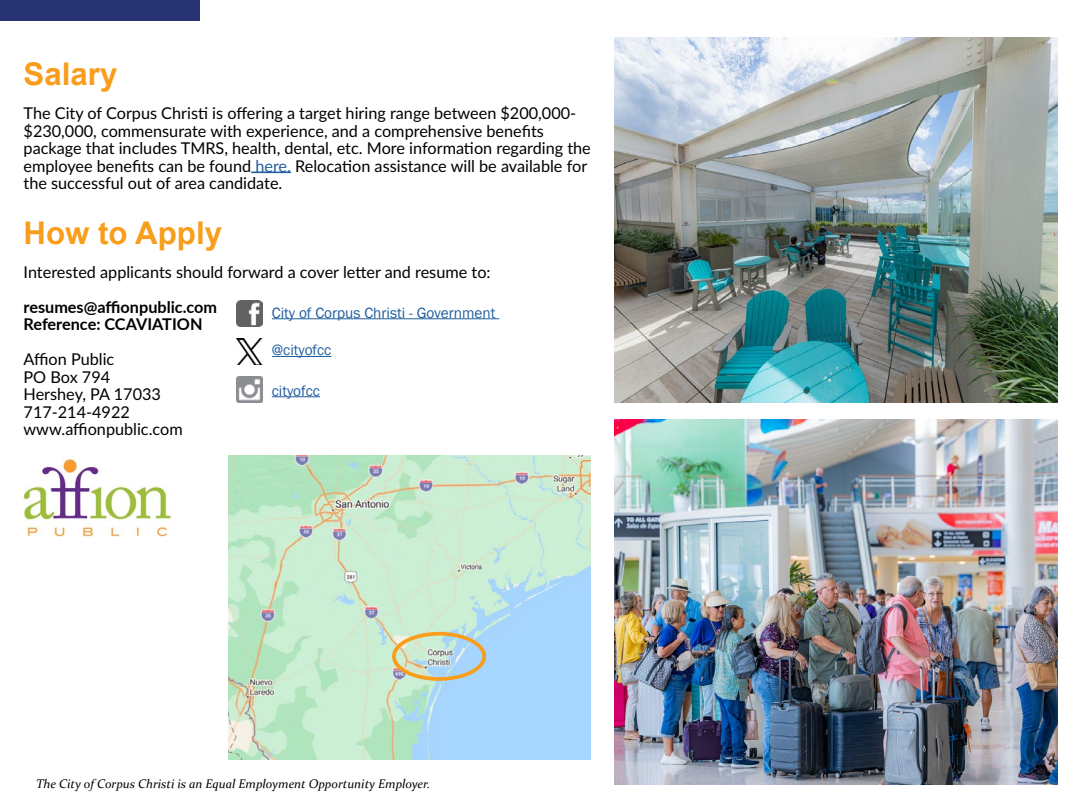
<style>
.page{position:relative;width:1080px;height:810px;background:#fff}
.page>*{position:absolute;margin:0;border:0;box-sizing:border-box;transform-origin:0 0}
.t1{font:700 31.25px "Arial";color:#f99e1c}
.t2{font:16.25px/17.5px "Lato";color:#000}
.t3{font:700 16.25px/17.5px "Lato";color:#000}
.t4{font:15.25px "Franklin Gothic";color:#215e9e}
.t5{font:italic 12.5px "Constantia";color:#000}
.s1{color:#215e9e}
</style>
<div class="page">
<hr style="left:251px;top:172px;width:40px;height:1px;background:#215e9e">
<img style="left:24px;top:458px;width:148px;height:79px">
<img style="left:237px;top:301px;width:26px;height:26px">
<hr style="left:272px;top:318px;width:227px;height:1px;background:#215e9e">
<img style="left:237px;top:339px;width:26px;height:26px">
<hr style="left:272px;top:356px;width:59px;height:1px;background:#215e9e">
<img style="left:237px;top:377px;width:26px;height:26px">
<hr style="left:272px;top:396px;width:48px;height:1px;background:#215e9e">
<img style="left:614px;top:38px;width:443px;height:365px">
<img style="left:614px;top:419px;width:443px;height:365px">
<img style="left:229px;top:456px;width:362px;height:303px">
<div style="left:392px;top:632px;width:94px;height:49px;border:4px solid #f99e1c;border-radius:50%"></div>
<div style="left:0;top:0;width:200px;height:21px;background:#263271"></div>
<h1 class="t1" style="left:24px;top:52px;width:95px">Salary</h1>
<p class="t2" style="left:24px;top:104px;width:569px">The City of Corpus Christi is offering a target hiring range between $200,000- $230,000, commensurate with experience, and a comprehensive benefits package that includes TMRS, health, dental, etc. More information regarding the employee benefits can be found <span class="s1">here.</span> Relocation assistance will be available for the successful out of area candidate.</p>
<h1 class="t1" style="left:24px;top:211px;width:200px">How to Apply</h1>
<p class="t2" style="left:24px;top:262px;width:469px">Interested applicants should forward a cover letter and resume to:</p>
<p class="t3" style="left:24px;top:297px;width:195px">resumes@affionpublic.com<br>Reference: CCAVIATION</p>
<p class="t2" style="left:24px;top:350px;width:161px">Affion Public<br>PO Box 794<br>Hershey, PA 17033<br>717-214-4922 www.affionpublic.com</p>
<p class="t4" style="left:272px;top:303px;width:225px">City of Corpus Christi - Government</p>
<p class="t4" style="left:272px;top:341px;width:61px">@cityofcc</p>
<p class="t4" style="left:272px;top:381px;width:50px">cityofcc</p>
<p class="t5" style="left:36px;top:775px;width:396px">The City of Corpus Christi is an Equal Employment Opportunity Employer.</p>
</div>
